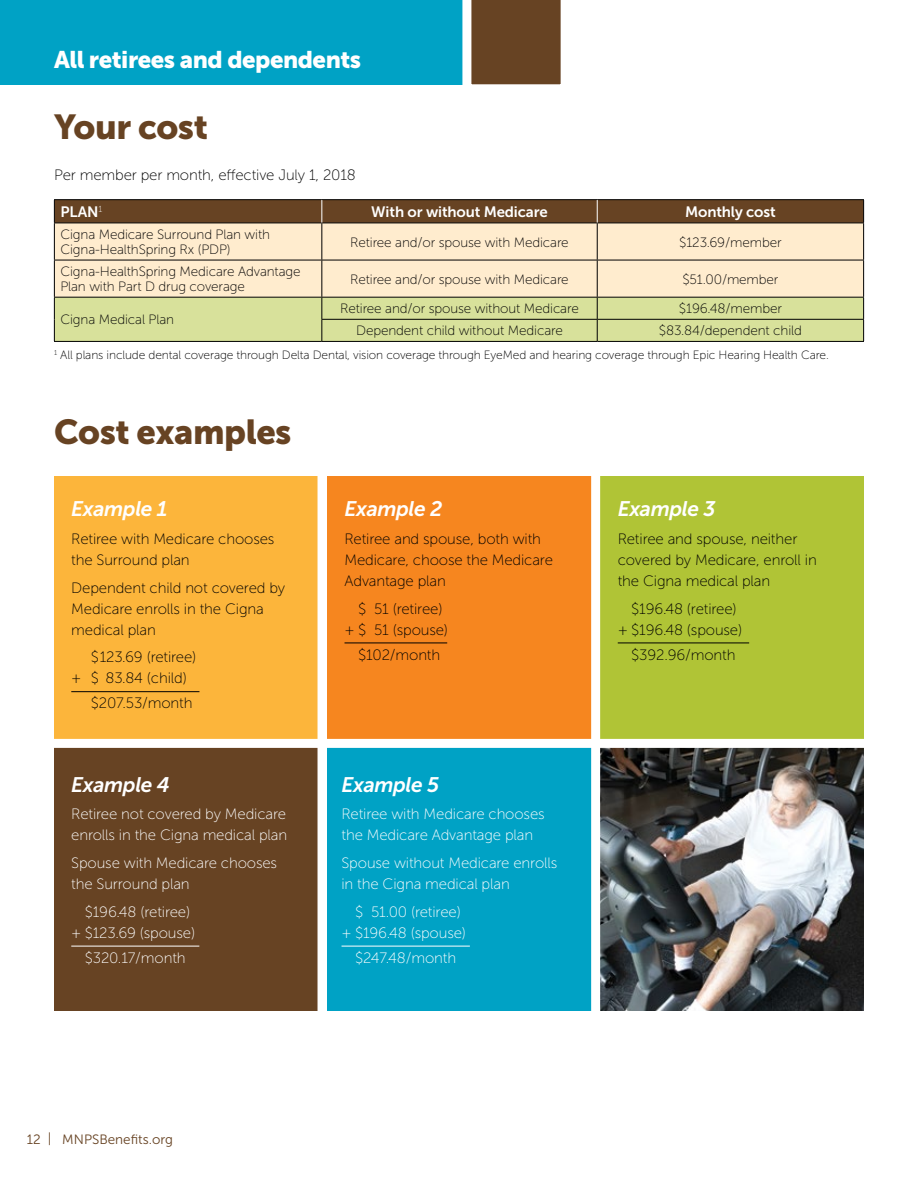
<style>
.page{position:relative;width:918px;height:1188px;background:#fff}
.page>*{position:absolute;margin:0;border:0;box-sizing:border-box;transform-origin:0 0}
.t1{font:34.5px "Museo Sans 900";letter-spacing:-.015em;color:#674323}
.t2{font:24px "Museo Sans 900";letter-spacing:-.02em;color:#fff}
.t3{font:italic 21px "Museo Sans 700";letter-spacing:-.02em;color:#fff}
.t4{font:15px/21px "Museo Sans 100";letter-spacing:-.01em;color:#000}
.t5{font:15px/21px "Museo Sans 100";letter-spacing:-.01em;color:#fff}
.t6{font:15px "Museo Sans 700";letter-spacing:-.01em;color:#fff}
.t7{font:13.5px/15px "Museo Sans 100";letter-spacing:-.01em;color:#000}
.t8{font:13.5px "Museo Sans 300";color:#674323}
.t9{font:12px "Museo Sans 100";letter-spacing:-.01em;color:#000}
</style>
<div class="page">
<div style="left:55px;top:224px;width:808px;height:73px;background:#ffecce"></div>
<hr style="left:54px;top:199px;width:268px;height:1px;background:#000">
<hr style="left:322px;top:199px;width:275px;height:1px;background:#000">
<hr style="left:597px;top:199px;width:267px;height:1px;background:#000">
<hr style="left:54px;top:223px;width:268px;height:1px;background:#000">
<hr style="left:54px;top:223px;width:1px;height:37px;background:#000">
<hr style="left:322px;top:223px;width:275px;height:1px;background:#000">
<hr style="left:321px;top:223px;width:1px;height:37px;background:#000">
<hr style="left:597px;top:223px;width:267px;height:1px;background:#000">
<hr style="left:597px;top:223px;width:1px;height:37px;background:#000">
<hr style="left:863px;top:223px;width:1px;height:37px;background:#000">
<hr style="left:54px;top:260px;width:268px;height:1px;background:#000">
<hr style="left:54px;top:260px;width:1px;height:37px;background:#000">
<hr style="left:322px;top:260px;width:275px;height:1px;background:#000">
<hr style="left:321px;top:260px;width:1px;height:37px;background:#000">
<hr style="left:597px;top:260px;width:267px;height:1px;background:#000">
<hr style="left:597px;top:260px;width:1px;height:37px;background:#000">
<hr style="left:863px;top:260px;width:1px;height:37px;background:#000">
<hr style="left:54px;top:341px;width:268px;height:1px;background:#000">
<svg style="left:54px;top:297px;width:810px;height:44px;background:#d0d895"></svg>
<hr style="left:322px;top:341px;width:275px;height:1px;background:#000">
<hr style="left:597px;top:341px;width:267px;height:1px;background:#000">
<svg style="left:54px;top:200px;width:810px;height:23px;background:#634122"></svg>
<div style="left:0;top:0;width:480px;height:84px;background:#00a2c5"></div>
<svg style="left:462px;top:0;width:99px;height:85px;background:#76563a"></svg>
<div style="left:54px;top:476px;width:264px;height:264px;background:#fcb53b"></div>
<div style="left:327px;top:476px;width:264px;height:264px;background:#f6861f"></div>
<div style="left:600px;top:476px;width:264px;height:264px;background:#b0c436"></div>
<div style="left:54px;top:747px;width:264px;height:264px;background:#674323"></div>
<div style="left:327px;top:747px;width:264px;height:264px;background:#00a2c5"></div>
<img style="left:600px;top:748px;width:264px;height:263px">
<hr style="left:71px;top:691px;width:128px;height:1px;background:#000">
<hr style="left:345px;top:643px;width:102px;height:1px;background:#000">
<hr style="left:618px;top:643px;width:131px;height:1px;background:#000">
<hr style="left:71px;top:946px;width:128px;height:1px;background:#fff">
<hr style="left:342px;top:946px;width:128px;height:1px;background:#fff">
<div style="left:51px;top:739px;width:818px;height:9px;background:#fff"></div>
<h2 class="t2" style="left:54px;top:46px;width:309px">All retirees and dependents</h2>
<h1 class="t1" style="left:54px;top:107px;width:156px">Your cost</h1>
<p class="t4" style="left:54px;top:164px;width:303px">Per member per month, effective July 1, 2018</p>
<p class="t6" style="left:60px;top:203px;width:43px">PLAN<sup>1</sup></p>
<p class="t6" style="left:371px;top:203px;width:178px">With or without Medicare</p>
<p class="t6" style="left:685px;top:203px;width:92px">Monthly cost</p>
<p class="t7" style="left:60px;top:227px;width:211px">Cigna Medicare Surround Plan with<br>Cigna-HealthSpring Rx (PDP)</p>
<p class="t7" style="left:350px;top:235px;width:220px">Retiree and/or spouse with Medicare</p>
<p class="t7" style="left:679px;top:235px;width:104px">$123.69/member</p>
<p class="t7" style="left:60px;top:264px;width:242px">Cigna-HealthSpring Medicare Advantage<br>Plan with Part D drug coverage</p>
<p class="t7" style="left:350px;top:272px;width:220px">Retiree and/or spouse with Medicare</p>
<p class="t7" style="left:682px;top:272px;width:98px">$51.00/member</p>
<p class="t7" style="left:60px;top:312px;width:115px">Cigna Medical Plan</p>
<p class="t7" style="left:340px;top:301px;width:240px">Retiree and/or spouse without Medicare</p>
<p class="t7" style="left:679px;top:301px;width:104px">$196.48/member</p>
<p class="t7" style="left:356px;top:323px;width:208px">Dependent child without Medicare</p>
<p class="t7" style="left:659px;top:323px;width:145px">$83.84/dependent child</p>
<p class="t9" style="left:54px;top:349px;width:776px"><sup>1</sup> All plans include dental coverage through Delta Dental, vision coverage through EyeMed and hearing coverage through Epic Hearing Health Care.</p>
<h1 class="t1" style="left:54px;top:412px;width:239px">Cost examples</h1>
<h3 class="t3" style="left:71px;top:497px;width:98px">Example 1</h3>
<p class="t4" style="left:71px;top:528px;width:205px">Retiree with Medicare chooses the Surround plan</p>
<p class="t4" style="left:71px;top:577px;width:215px">Dependent child not covered by<br>Medicare enrolls in the Cigna medical plan</p>
<p class="t4" style="left:71px;top:647px;width:127px;text-indent:20px">$123.69 (retiree) + $ 83.84 (child)</p>
<p class="t4" style="left:91px;top:693px;width:103px">$207.53/month</p>
<h3 class="t3" style="left:71px;top:773px;width:100px">Example 4</h3>
<p class="t5" style="left:71px;top:804px;width:217px">Retiree not covered by Medicare enrolls in the Cigna medical plan</p>
<p class="t5" style="left:71px;top:853px;width:207px">Spouse with Medicare chooses the Surround plan</p>
<p class="t5" style="left:71px;top:901px;width:125px;text-align:center">$196.48 (retiree)<br>+ $123.69 (spouse)</p>
<p class="t5" style="left:85px;top:947px;width:102px">$320.17/month</p>
<h3 class="t3" style="left:345px;top:497px;width:99px">Example 2</h3>
<p class="t4" style="left:345px;top:528px;width:210px">Retiree and spouse, both with<br>Medicare, choose the Medicare<br>Advantage plan</p>
<p class="t4" style="left:345px;top:598px;width:105px;text-align:center">$ 51 (retiree)<br>+ $ 51 (spouse)</p>
<p class="t4" style="left:358px;top:644px;width:84px">$102/month</p>
<h3 class="t3" style="left:342px;top:773px;width:99px">Example 5</h3>
<p class="t5" style="left:342px;top:804px;width:205px">Retiree with Medicare chooses the Medicare Advantage plan</p>
<p class="t5" style="left:342px;top:853px;width:217px">Spouse without Medicare enrolls in the Cigna medical plan</p>
<p class="t5" style="left:342px;top:901px;width:126px;text-align:center">$ 51.00 (retiree)<br>+ $196.48 (spouse)</p>
<p class="t5" style="left:355px;top:947px;width:103px">$247.48/month</p>
<h3 class="t3" style="left:618px;top:497px;width:99px">Example 3</h3>
<p class="t4" style="left:618px;top:528px;width:201px">Retiree and spouse, neither covered by Medicare, enroll in the Cigna medical plan</p>
<p class="t4" style="left:618px;top:598px;width:126px;text-align:center">$196.48 (retiree)<br>+ $196.48 (spouse)</p>
<p class="t4" style="left:631px;top:644px;width:106px">$392.96/month</p>
<p class="t8" style="left:27px;top:1132px;width:148px">12 | MNPSBenefits.org</p>
</div>
